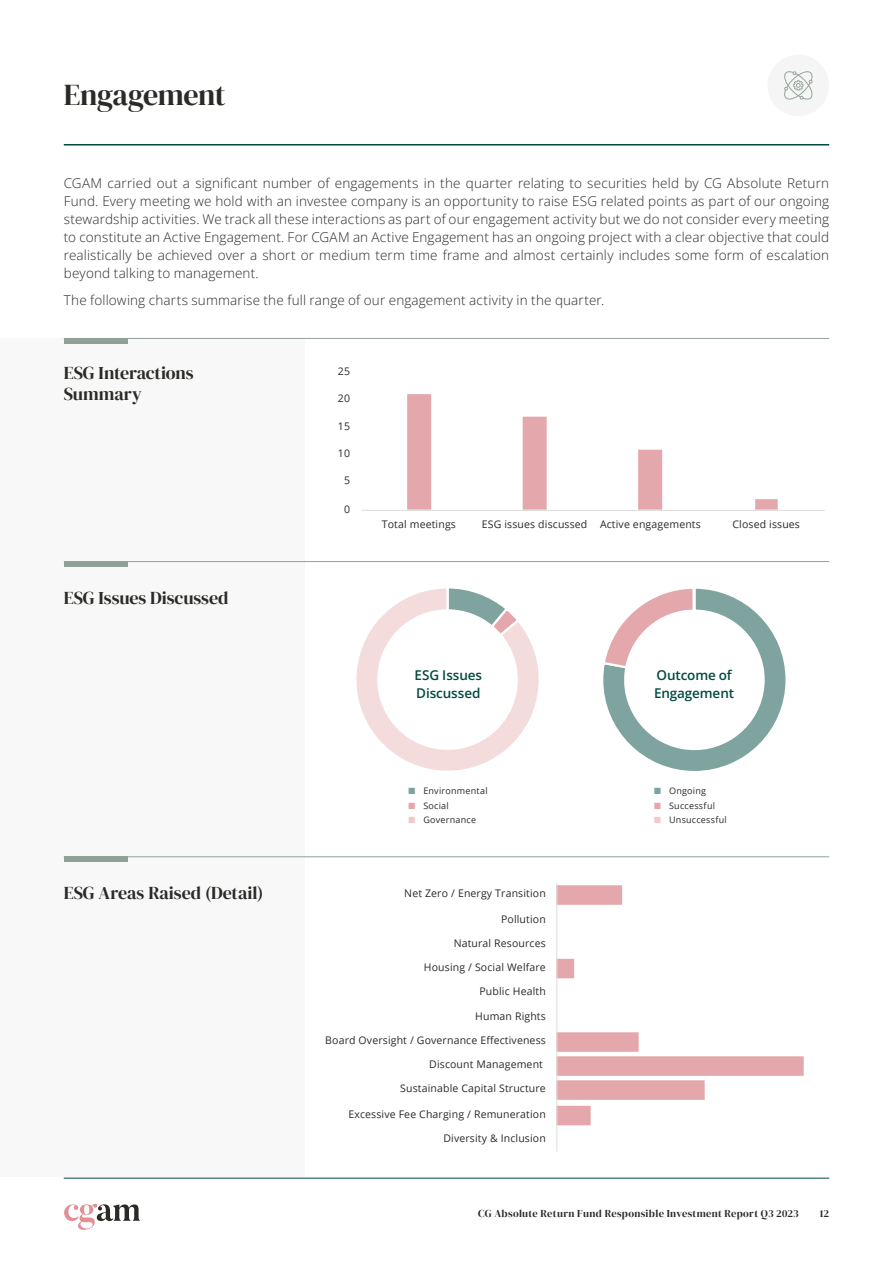
<style>
.page{position:relative;width:893px;height:1263px;background:#fff}
.page>*{position:absolute;margin:0;border:0;box-sizing:border-box;transform-origin:0 0}
.t1{font:30px "DM Serif Display";letter-spacing:-.015em;color:#2a2a27}
.t2{font:18px/21px "DM Serif Display";letter-spacing:-.005em;color:#2a2a27}
.t3{font:300 13.5px/18px "Open Sans";letter-spacing:.01em;color:#2a2a27;text-align:justify}
.t4{font:600 13.5px/18px "Open Sans";letter-spacing:-.01em;color:#004b40}
.t5{font:10.5px "Open Sans";letter-spacing:.015em;color:#2a2a27}
.t6{font:10.5px "DM Serif Display";letter-spacing:.025em;color:#2a2a28}
.t7{font:10.5px "DM Serif Display";color:#2a2a27}
.t8{font:9px "Open Sans";letter-spacing:.025em;color:#2a2a27}
.s1{color:#7fa49f}
.s2{color:#e4a7ab}
.s3{color:#efcacd}
</style>
<div class="page">
<hr style="left:64px;top:1178px;width:765px;height:1px;background:#004a40">
<svg style="left:64px;top:1204px;width:76px;height:26px"></svg>
<svg style="left:407px;top:394px;width:371px;height:116px"></svg>
<hr style="left:361px;top:510px;width:464px;height:1px;background:#e0e0de">
<svg style="left:356px;top:588px;width:183px;height:183px"></svg>
<svg style="left:557px;top:885px;width:247px;height:240px"></svg>
<hr style="left:556px;top:883px;width:1px;height:268px;background:#e0e0de">
<div style="left:0;top:338px;width:304px;height:839px;background:#f8f8f8"></div>
<div style="left:767px;top:55px;width:62px;height:61px;background:#f4f5f4;border-radius:50%"></div>
<svg style="left:784px;top:71px;width:29px;height:29px"></svg>
<hr style="left:64px;top:338px;width:765px;height:1px;background:#93a098">
<hr style="left:64px;top:561px;width:765px;height:1px;background:#93a098">
<div style="left:64px;top:338px;width:64px;height:6px;background:#93a098"></div>
<div style="left:64px;top:561px;width:64px;height:6px;background:#93a098"></div>
<hr style="left:64px;top:856px;width:765px;height:1px;background:#93a098">
<div style="left:64px;top:857px;width:64px;height:5px;background:#93a098"></div>
<hr style="left:64px;top:144px;width:765px;height:1px;background:#004a40">
<svg style="left:603px;top:588px;width:183px;height:183px"></svg>
<h1 class="t1" style="left:64px;top:77px;width:163px">Engagement</h1>
<p class="t3" style="left:64px;top:173px;width:767px">CGAM carried out a significant number of engagements in the quarter relating to securities held by CG Absolute Return Fund. Every meeting we hold with an investee company is an opportunity to raise ESG related points as part of our ongoing stewardship activities. We track all these interactions as part of our engagement activity but we do not consider every meeting to constitute an Active Engagement. For CGAM an Active Engagement has an ongoing project with a clear objective that could realistically be achieved over a short or medium term time frame and almost certainly includes some form of escalation beyond talking to management.</p>
<p class="t3" style="left:64px;top:290px;width:542px">The following charts summarise the full range of our engagement activity in the quarter.</p>
<h2 class="t2" style="left:64px;top:362px;width:131px">ESG Interactions<br>Summary</h2>
<h2 class="t2" style="left:64px;top:587px;width:166px">ESG Issues Discussed</h2>
<h2 class="t2" style="left:64px;top:883px;width:201px">ESG Areas Raised (Detail)</h2>
<p class="t5" style="left:338px;top:364px;width:14px">25</p>
<p class="t5" style="left:338px;top:391px;width:14px">20</p>
<p class="t5" style="left:338px;top:419px;width:14px">15</p>
<p class="t5" style="left:338px;top:446px;width:14px">10</p>
<p class="t5" style="left:344px;top:473px;width:8px">5</p>
<p class="t5" style="left:344px;top:502px;width:8px">0</p>
<p class="t5" style="left:382px;top:517px;width:76px">Total meetings</p>
<p class="t5" style="left:482px;top:517px;width:220px">ESG issues discussed Active engagements</p>
<p class="t5" style="left:732px;top:517px;width:69px">Closed issues</p>
<p class="t4" style="left:415px;top:666px;width:69px">ESG Issues<br>Discussed</p>
<p class="t8" style="left:408px;top:784px;width:81px"><span class="s1">■</span> Environmental</p>
<p class="t8" style="left:408px;top:799px;width:42px"><span class="s2">■</span> Social</p>
<p class="t8" style="left:408px;top:814px;width:69px"><span class="s3">■</span> Governance</p>
<p class="t4" style="left:654px;top:666px;width:81px">Outcome of<br>Engagement</p>
<p class="t8" style="left:654px;top:784px;width:53px"><span class="s1">■</span> Ongoing</p>
<p class="t8" style="left:654px;top:799px;width:62px"><span class="s2">■</span> Successful</p>
<p class="t8" style="left:654px;top:814px;width:74px"><span class="s3">■</span> Unsuccessful</p>
<p class="t5" style="left:404px;top:886px;width:143px">Net Zero / Energy Transition</p>
<p class="t5" style="left:501px;top:912px;width:46px">Pollution</p>
<p class="t5" style="left:454px;top:936px;width:94px">Natural Resources</p>
<p class="t5" style="left:424px;top:960px;width:123px">Housing / Social Welfare</p>
<p class="t5" style="left:479px;top:984px;width:68px">Public Health</p>
<p class="t5" style="left:475px;top:1009px;width:72px">Human Rights</p>
<p class="t5" style="left:325px;top:1033px;width:222px">Board Oversight / Governance Effectiveness</p>
<p class="t5" style="left:429px;top:1057px;width:115px">Discount Management</p>
<p class="t5" style="left:400px;top:1081px;width:147px">Sustainable Capital Structure</p>
<p class="t5" style="left:348px;top:1107px;width:199px">Excessive Fee Charging / Remuneration</p>
<p class="t5" style="left:443px;top:1131px;width:104px">Diversity &amp; Inclusion</p>
<p class="t6" style="left:478px;top:1207px;width:322px">CG Absolute Return Fund Responsible Investment Report Q3 2023</p>
<p class="t7" style="left:820px;top:1207px;width:11px">12</p>
</div>
